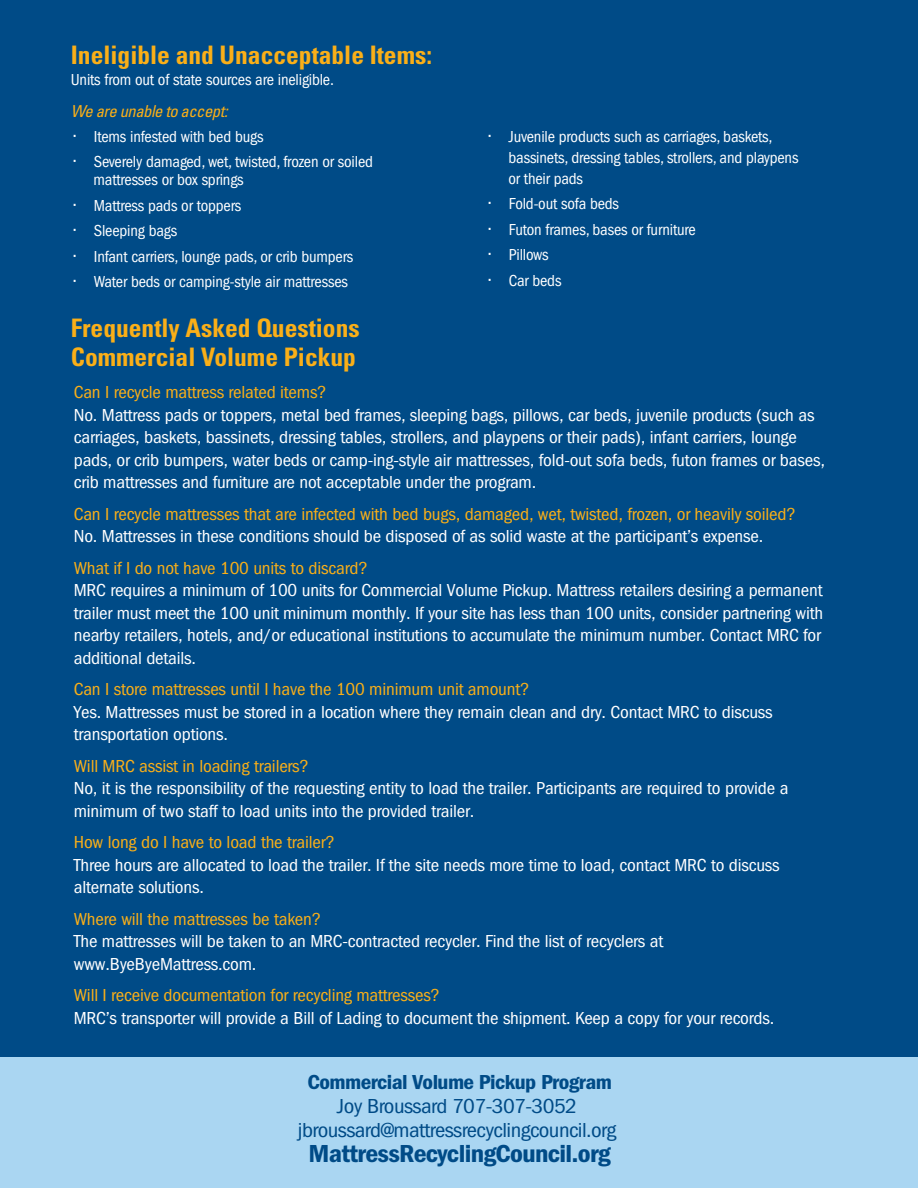
<style>
.page{position:relative;width:918px;height:1188px;background:#fff}
.page>*{position:absolute;margin:0;border:0;box-sizing:border-box;transform-origin:0 0}
.t1{font:700 condensed 25.5px/28.5px "Univers";color:#faaf18}
.t2{font:600 condensed 25.5px "Franklin Gothic";letter-spacing:-.025em;color:#004b87;scale:1.1 1}
.t3{font:condensed 21px/24px "Franklin Gothic";letter-spacing:-.025em;color:#004b87;text-align:center;scale:1.1 1}
.t4{font:600 condensed 21px "Franklin Gothic";letter-spacing:-.025em;color:#004b87;scale:1.1 1}
.t5{font:condensed 18px/22.5px "Franklin Gothic";letter-spacing:-.01em;color:#fff;scale:1.06 1}
.t6{font:condensed 18px "Franklin Gothic";letter-spacing:-.01em;color:#faaf18;scale:1.06 1}
.t7{font:condensed 16.5px/21px "Franklin Gothic";letter-spacing:-.01em;color:#fff}
.t8{font:italic condensed 16.5px "Univers";letter-spacing:-.025em;color:#faaf18}
.s1{font-size:18px}
</style>
<div class="page">
<div style="left:0;top:0;width:918px;height:1057px;background:#004b87"></div>
<div style="left:1px;top:1057px;width:917px;height:131px;background:#aad6f2"></div>
<h1 class="t1" style="left:71px;top:40px;width:363px">Ineligible and Unacceptable Items:</h1>
<p class="t7" style="left:71px;top:69px;width:265px">Units from out of state sources are ineligible.</p>
<p class="t8" style="left:71px;top:101px;width:158px">We are unable to accept:</p>
<p class="t7" style="left:74px;top:126px;width:191px"><span class="s1">•</span> Items infested with bed bugs</p>
<p class="t7" style="left:94px;top:153px;width:281px;line-height:18px;text-indent:-20px"><span class="s1">•</span> Severely damaged, wet, twisted, frozen or soiled mattresses or box springs</p>
<p class="t7" style="left:74px;top:195px;width:169px"><span class="s1">•</span> Mattress pads or toppers</p>
<p class="t7" style="left:74px;top:220px;width:105px"><span class="s1">•</span> Sleeping bags</p>
<p class="t7" style="left:74px;top:246px;width:281px"><span class="s1">•</span> Infant carriers, lounge pads, or crib bumpers</p>
<p class="t7" style="left:74px;top:271px;width:276px"><span class="s1">•</span> Water beds or camping-style air mattresses</p>
<h1 class="t1" style="left:71px;top:313px;width:290px">Frequently Asked Questions<br>Commercial Volume Pickup</h1>
<p class="t7" style="left:509px;top:126px;width:291px;text-indent:-20px"><span class="s1">•</span> Juvenile products such as carriages, baskets, bassinets, dressing tables, strollers, and playpens or their pads</p>
<p class="t7" style="left:489px;top:193px;width:132px"><span class="s1">•</span> Fold-out sofa beds</p>
<p class="t7" style="left:489px;top:219px;width:209px"><span class="s1">•</span> Futon frames, bases or furniture</p>
<p class="t7" style="left:489px;top:244px;width:61px"><span class="s1">•</span> Pillows</p>
<p class="t7" style="left:489px;top:270px;width:74px"><span class="s1">•</span> Car beds</p>
<p class="t6" style="left:74px;top:382px;width:240px">Can I recycle mattress related items?</p>
<p class="t5" style="left:74px;top:404px;width:710px">No. Mattress pads or toppers, metal bed frames, sleeping bags, pillows, car beds, juvenile products (such as carriages, baskets, bassinets, dressing tables, strollers, and playpens or their pads), infant carriers, lounge pads, or crib bumpers, water beds or camp-ing-style air mattresses, fold-out sofa beds, futon frames or bases, crib mattresses and furniture are not acceptable under the program.</p>
<p class="t6" style="left:74px;top:504px;width:683px">Can I recycle mattresses that are infected with bed bugs, damaged, wet, twisted, frozen, or heavily soiled?</p>
<p class="t5" style="left:74px;top:525px;width:652px">No. Mattresses in these conditions should be disposed of as solid waste at the participant’s expense.</p>
<p class="t6" style="left:74px;top:558px;width:279px">What if I do not have 100 units to discard?</p>
<p class="t5" style="left:74px;top:579px;width:708px;text-align:justify">MRC requires a minimum of 100 units for Commercial Volume Pickup. Mattress retailers desiring a permanent trailer must meet the 100 unit minimum monthly. If your site has less than 100 units, consider partnering with nearby retailers, hotels, and/or educational institutions to accumulate the minimum number. Contact MRC for additional details.</p>
<p class="t6" style="left:74px;top:679px;width:431px">Can I store mattresses until I have the 100 minimum unit amount?</p>
<p class="t5" style="left:74px;top:701px;width:661px">Yes. Mattresses must be stored in a location where they remain clean and dry. Contact MRC to discuss transportation options.</p>
<p class="t6" style="left:74px;top:756px;width:223px">Will MRC assist in loading trailers?</p>
<p class="t5" style="left:74px;top:777px;width:676px">No, it is the responsibility of the requesting entity to load the trailer. Participants are required to provide a minimum of two staff to load units into the provided trailer.</p>
<p class="t6" style="left:74px;top:832px;width:248px">How long do I have to load the trailer?</p>
<p class="t5" style="left:74px;top:854px;width:667px">Three hours are allocated to load the trailer. If the site needs more time to load, contact MRC to discuss alternate solutions.</p>
<p class="t6" style="left:74px;top:909px;width:235px">Where will the mattresses be taken?</p>
<p class="t5" style="left:74px;top:930px;width:558px">The mattresses will be taken to an MRC-contracted recycler. Find the list of recyclers at www.ByeByeMattress.com.</p>
<p class="t6" style="left:74px;top:985px;width:347px">Will I receive documentation for recycling mattresses?</p>
<p class="t5" style="left:74px;top:1007px;width:662px">MRC’s transporter will provide a Bill of Lading to document the shipment. Keep a copy for your records.</p>
<p class="t4" style="left:308px;top:1070px;width:278px">Commercial Volume Pickup Program</p>
<p class="t3" style="left:298px;top:1094px;width:291px">Joy Broussard 707-307-3052 jbroussard@mattressrecyclingcouncil.org</p>
<h1 class="t2" style="left:309px;top:1139px;width:276px">MattressRecyclingCouncil.org</h1>
</div>
